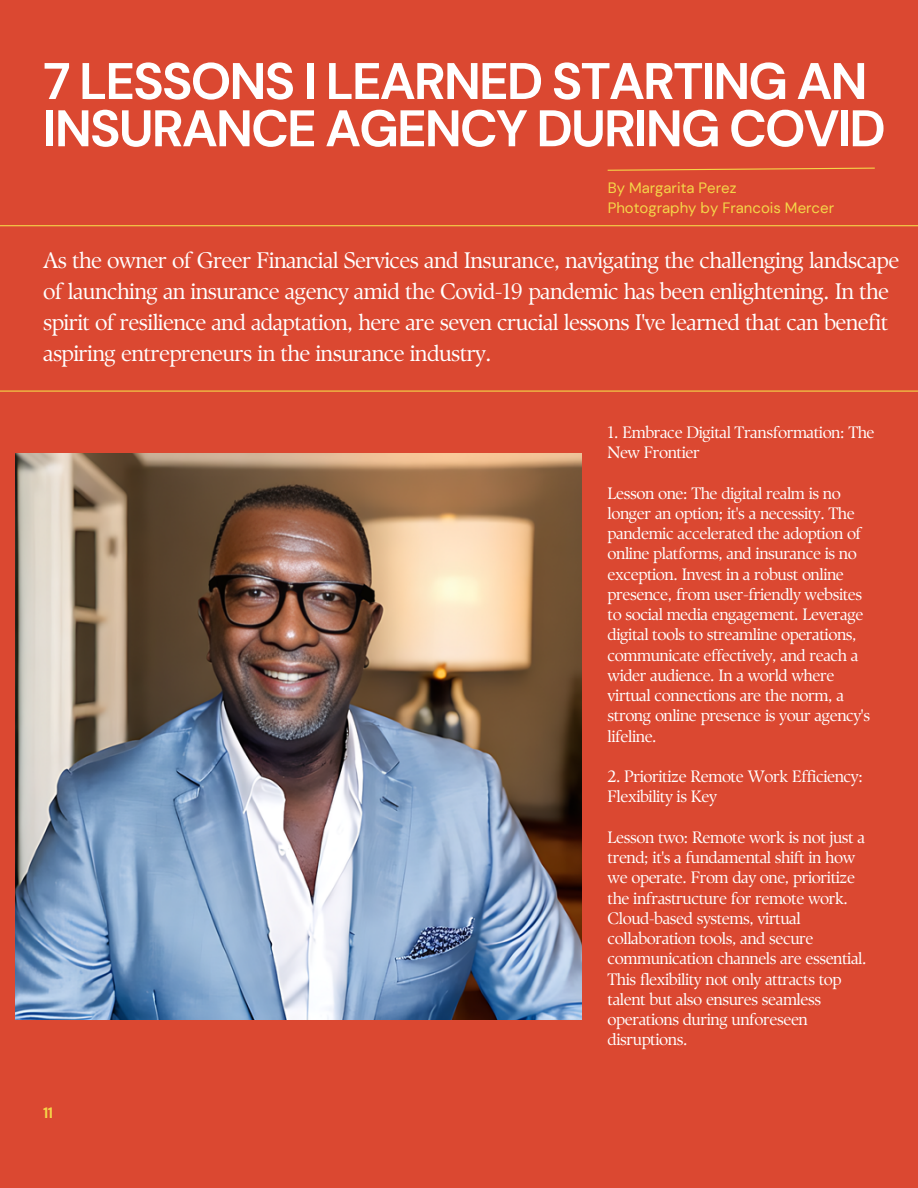
<style>
.page{position:relative;width:918px;height:1188px;background:#db4831}
.page>*{position:absolute;margin:0;border:0;box-sizing:border-box;transform-origin:0 0}
.t1{font:700 51.3px/47.2px "DM Sans";letter-spacing:-.035em;color:#fff}
.t2{font:22.5px/31px "TY Serif D";letter-spacing:-.03em;color:#fff}
.t3{font:16.5px/20.2px "TY Serif D";letter-spacing:-.03em;color:#fff}
.t4{font:15px "DM Sans";color:#f4d649}
.t5{font:700 15px "DM Sans";color:#f4d649}
</style>
<div class="page">
<hr style="left:0;top:391px;width:918px;height:1px;background:#f4d649">
<hr style="left:0;top:225px;width:918px;height:1px;background:#f4d649">
<svg style="left:607px;top:167px;width:268px;height:4px"></svg>
<img style="left:16px;top:454px;width:565px;height:565px">
<p class="t1" style="left:43px;top:58px;width:844px">7 LESSONS I LEARNED STARTING AN<br>INSURANCE AGENCY DURING COVID</p>
<p class="t4" style="left:608px;top:178px;width:130px">By Margarita Perez</p>
<h2 class="t4" style="left:608px;top:198px;width:228px">Photography by Francois Mercer</h2>
<p class="t2" style="left:43px;top:244px;width:858px">As the owner of Greer Financial Services and Insurance, navigating the challenging landscape of launching an insurance agency amid the Covid-19 pandemic has been enlightening. In the spirit of resilience and adaptation, here are seven crucial lessons I've learned that can benefit aspiring entrepreneurs in the insurance industry.</p>
<p class="t5" style="left:43px;top:1103px;width:11px">11</p>
<p class="t3" style="left:608px;top:422px;width:269px">1. Embrace Digital Transformation: The<br>New Frontier</p>
<p class="t3" style="left:608px;top:483px;width:264px">Lesson one: The digital realm is no longer an option; it's a necessity. The pandemic accelerated the adoption of online platforms, and insurance is no exception. Invest in a robust online presence, from user-friendly websites to social media engagement. Leverage digital tools to streamline operations, communicate effectively, and reach a wider audience. In a world where virtual connections are the norm, a strong online presence is your agency's lifeline.</p>
<p class="t3" style="left:608px;top:766px;width:257px">2. Prioritize Remote Work Efficiency:<br>Flexibility is Key</p>
<p class="t3" style="left:608px;top:827px;width:261px">Lesson two: Remote work is not just a trend; it's a fundamental shift in how we operate. From day one, prioritize the infrastructure for remote work.<br>Cloud-based systems, virtual collaboration tools, and secure communication channels are essential.<br>This flexibility not only attracts top talent but also ensures seamless operations during unforeseen disruptions.</p>
</div>
